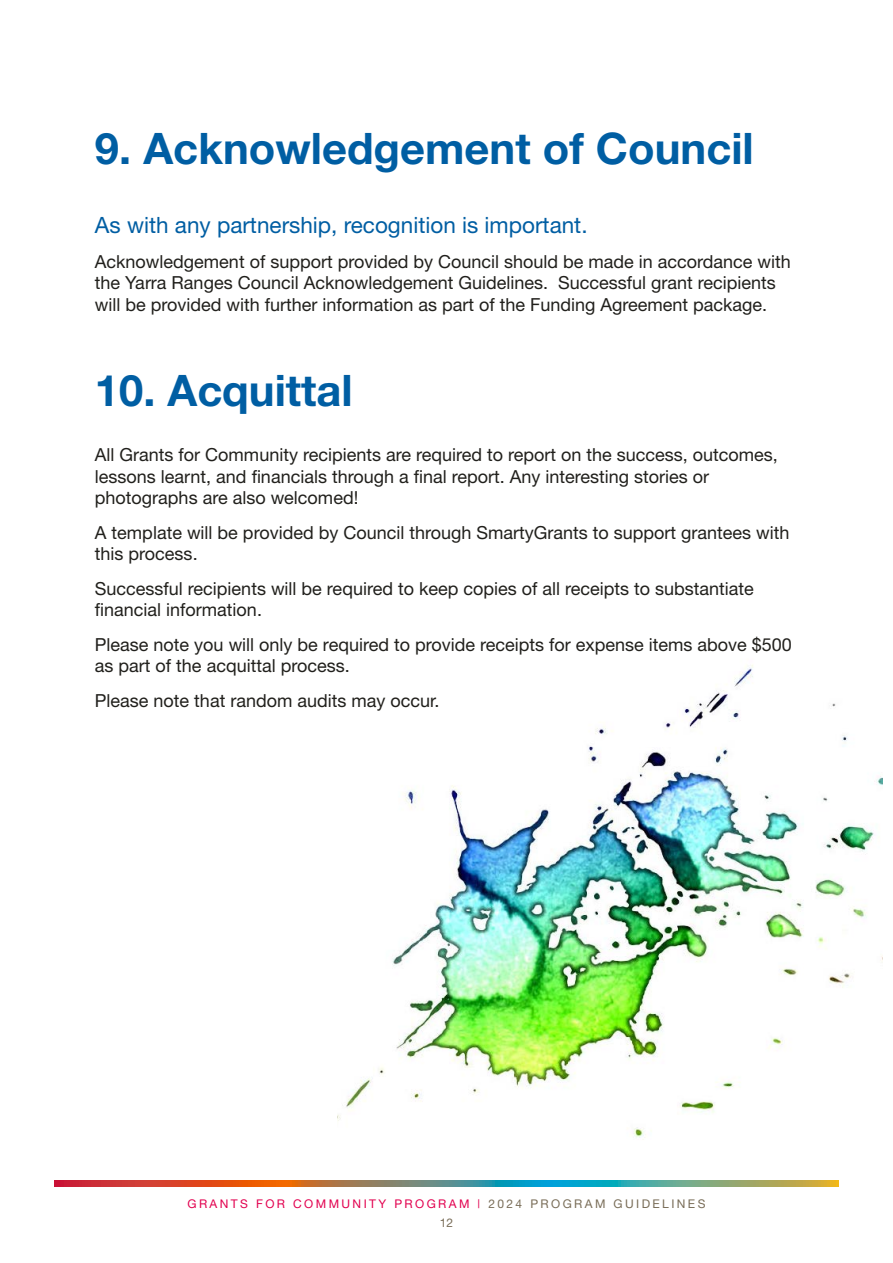
<style>
.page{position:relative;width:893px;height:1263px;background:#fff}
.page>*{position:absolute;margin:0;border:0;box-sizing:border-box;transform-origin:0 0}
.t1{font:700 43.5px "Helvetica Neue";color:#005ea3}
.t2{font:22.5px "Helvetica Neue";color:#005ea3}
.t3{font:18px/21.6px "Helvetica Neue";color:#21201c}
.t4{font:12px/18.6px "Helvetica Neue";letter-spacing:.2em;color:#e2004f;text-align:center}
.s1{color:#796d58}
</style>
<div class="page">
<svg style="left:54px;top:1180px;width:785px;height:6px;background:#8c7f65"></svg>
<img style="left:338px;top:665px;width:544px;height:473px">
<h1 class="t1" style="left:95px;top:121px;width:660px">9. Acknowledgement of Council</h1>
<p class="t2" style="left:95px;top:212px;width:494px">As with any partnership, recognition is important.</p>
<p class="t3" style="left:95px;top:250px;width:697px">Acknowledgement of support provided by Council should be made in accordance with the Yarra Ranges Council Acknowledgement Guidelines. Successful grant recipients will be provided with further information as part of the Funding Agreement package.</p>
<h1 class="t1" style="left:95px;top:363px;width:259px">10. Acquittal</h1>
<p class="t3" style="left:95px;top:444px;width:684px">All Grants for Community recipients are required to report on the success, outcomes, lessons learnt, and financials through a final report. Any interesting stories or photographs are also welcomed!</p>
<p class="t3" style="left:95px;top:521px;width:696px">A template will be provided by Council through SmartyGrants to support grantees with this process.</p>
<p class="t3" style="left:95px;top:577px;width:660px">Successful recipients will be required to keep copies of all receipts to substantiate financial information.</p>
<p class="t3" style="left:95px;top:633px;width:698px">Please note you will only be required to provide receipts for expense items above $500 as part of the acquittal process.</p>
<p class="t3" style="left:95px;top:689px;width:346px">Please note that random audits may occur.</p>
<p class="t4" style="left:188px;top:1194px;width:519px">GRANTS FOR COMMUNITY PROGRAM | <span class="s1">2024 PROGRAM GUIDELINES<br>12</span></p>
</div>
